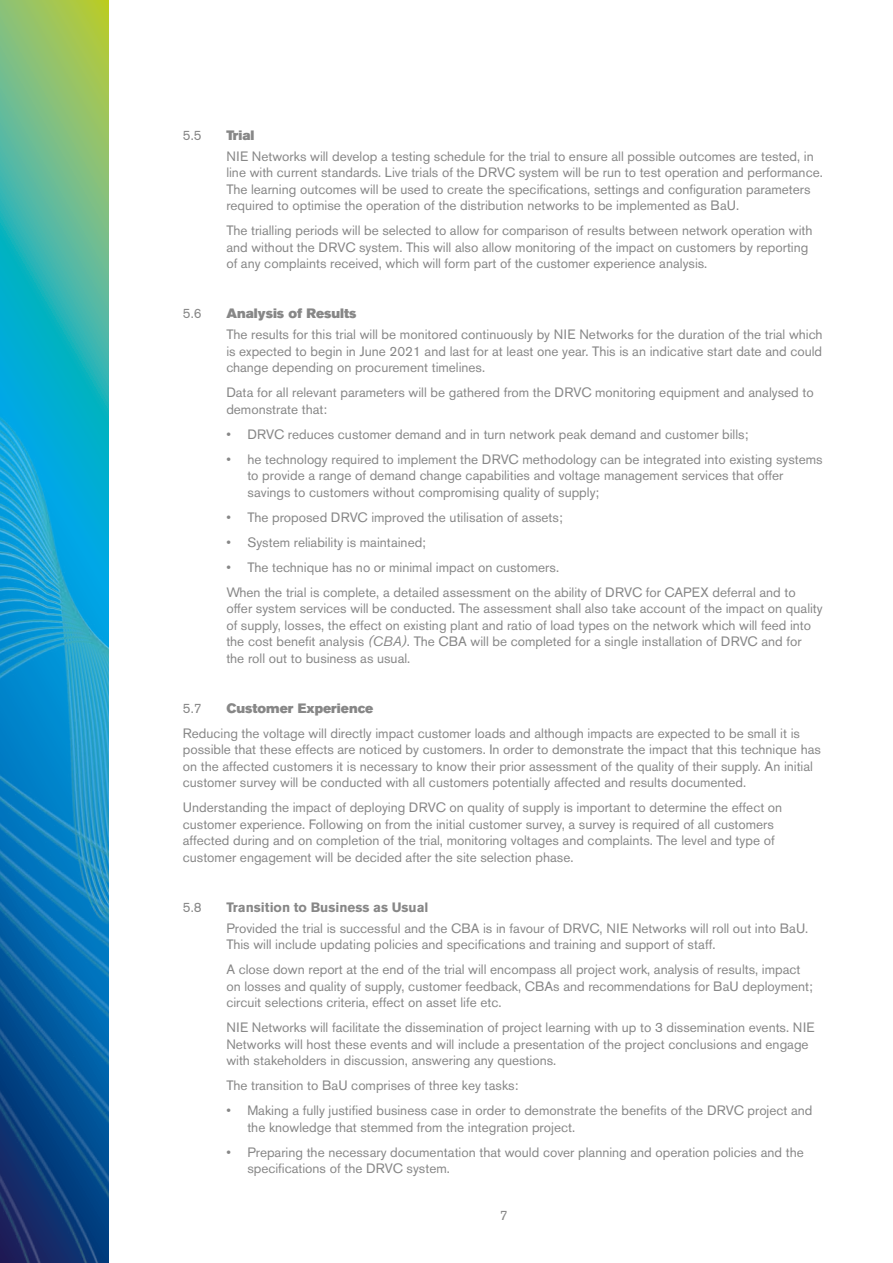
<style>
.page{position:relative;width:893px;height:1263px;background:#fff}
.page>*{position:absolute;margin:0;border:0;box-sizing:border-box;transform-origin:0 0}
.t1{font:13.5px/16.5px "Akzidenz Grotesk BE";color:#878787}
.t2{font:13.5px "Akzidenz Grotesk BE Super";color:#878787}
.t3{font:700 13.5px "Akzidenz Grotesk BE";color:#878787}
.s1{font-style:italic}
</style>
<div class="page">
<img style="left:0;top:1px;width:108px;height:1262px">
<p class="t1" style="left:183px;top:127px;width:20px">5.5</p>
<p class="t2" style="left:226px;top:128px;width:30px">Trial</p>
<p class="t1" style="left:226px;top:148px;width:598px">NIE Networks will develop a testing schedule for the trial to ensure all possible outcomes are tested, in line with current standards. Live trials of the DRVC system will be run to test operation and performance.<br>The learning outcomes will be used to create the specifications, settings and configuration parameters required to optimise the operation of the distribution networks to be implemented as BaU.</p>
<p class="t1" style="left:226px;top:222px;width:588px">The trialling periods will be selected to allow for comparison of results between network operation with and without the DRVC system. This will also allow monitoring of the impact on customers by reporting of any complaints received, which will form part of the customer experience analysis.</p>
<p class="t1" style="left:183px;top:305px;width:20px">5.6</p>
<p class="t2" style="left:226px;top:306px;width:132px">Analysis of Results</p>
<p class="t1" style="left:226px;top:326px;width:598px;text-align:justify">The results for this trial will be monitored continuously by NIE Networks for the duration of the trial which is expected to begin in June 2021 and last for at least one year. This is an indicative start date and could change depending on procurement timelines.</p>
<p class="t1" style="left:226px;top:384px;width:589px">Data for all relevant parameters will be gathered from the DRVC monitoring equipment and analysed to demonstrate that:</p>
<p class="t1" style="left:226px;top:426px;width:523px">• DRVC reduces customer demand and in turn network peak demand and customer bills;</p>
<p class="t1" style="left:247px;top:451px;width:577px;text-indent:-21px">• he technology required to implement the DRVC methodology can be integrated into existing systems to provide a range of demand change capabilities and voltage management services that offer savings to customers without compromising quality of supply;</p>
<p class="t1" style="left:226px;top:509px;width:338px">• The proposed DRVC improved the utilisation of assets;</p>
<p class="t1" style="left:226px;top:534px;width:201px">• System reliability is maintained;</p>
<p class="t1" style="left:226px;top:554px;width:571px;line-height:25px">• The technique has no or minimal impact on customers.<br>When the trial is complete, a detailed assessment on the ability of DRVC for CAPEX deferral and to</p>
<p class="t1" style="left:226px;top:600px;width:598px">offer system services will be conducted. The assessment shall also take account of the impact on quality of supply, losses, the effect on existing plant and ratio of load types on the network which will feed into the cost benefit analysis <span class="s1">(CBA)</span>. The CBA will be completed for a single installation of DRVC and for the roll out to business as usual.</p>
<p class="t1" style="left:183px;top:700px;width:20px">5.7</p>
<p class="t2" style="left:226px;top:700px;width:149px">Customer Experience</p>
<p class="t1" style="left:183px;top:725px;width:640px">Reducing the voltage will directly impact customer loads and although impacts are expected to be small it is possible that these effects are noticed by customers. In order to demonstrate the impact that this technique has on the affected customers it is necessary to know their prior assessment of the quality of their supply. An initial customer survey will be conducted with all customers potentially affected and results documented.</p>
<p class="t1" style="left:183px;top:799px;width:601px">Understanding the impact of deploying DRVC on quality of supply is important to determine the effect on customer experience. Following on from the initial customer survey, a survey is required of all customers affected during and on completion of the trial, monitoring voltages and complaints. The level and type of customer engagement will be decided after the site selection phase.</p>
<p class="t1" style="left:183px;top:899px;width:20px">5.8</p>
<p class="t3" style="left:226px;top:899px;width:204px">Transition to Business as Usual</p>
<p class="t1" style="left:226px;top:919px;width:583px">Provided the trial is successful and the CBA is in favour of DRVC, NIE Networks will roll out into BaU.<br>This will include updating policies and specifications and training and support of staff.</p>
<p class="t1" style="left:226px;top:961px;width:588px">A close down report at the end of the trial will encompass all project work, analysis of results, impact on losses and quality of supply, customer feedback, CBAs and recommendations for BaU deployment; circuit selections criteria, effect on asset life etc.</p>
<p class="t1" style="left:226px;top:1019px;width:590px">NIE Networks will facilitate the dissemination of project learning with up to 3 dissemination events. NIE<br>Networks will host these events and will include a presentation of the project conclusions and engage with stakeholders in discussion, answering any questions.</p>
<p class="t1" style="left:226px;top:1077px;width:294px">The transition to BaU comprises of three key tasks:</p>
<p class="t1" style="left:247px;top:1102px;width:567px;text-indent:-21px">• Making a fully justified business case in order to demonstrate the benefits of the DRVC project and the knowledge that stemmed from the integration project.</p>
<p class="t1" style="left:247px;top:1143px;width:558px;text-indent:-21px">• Preparing the necessary documentation that would cover planning and operation policies and the specifications of the DRVC system.</p>
<p class="t1" style="left:500px;top:1207px;width:9px">7</p>
</div>
